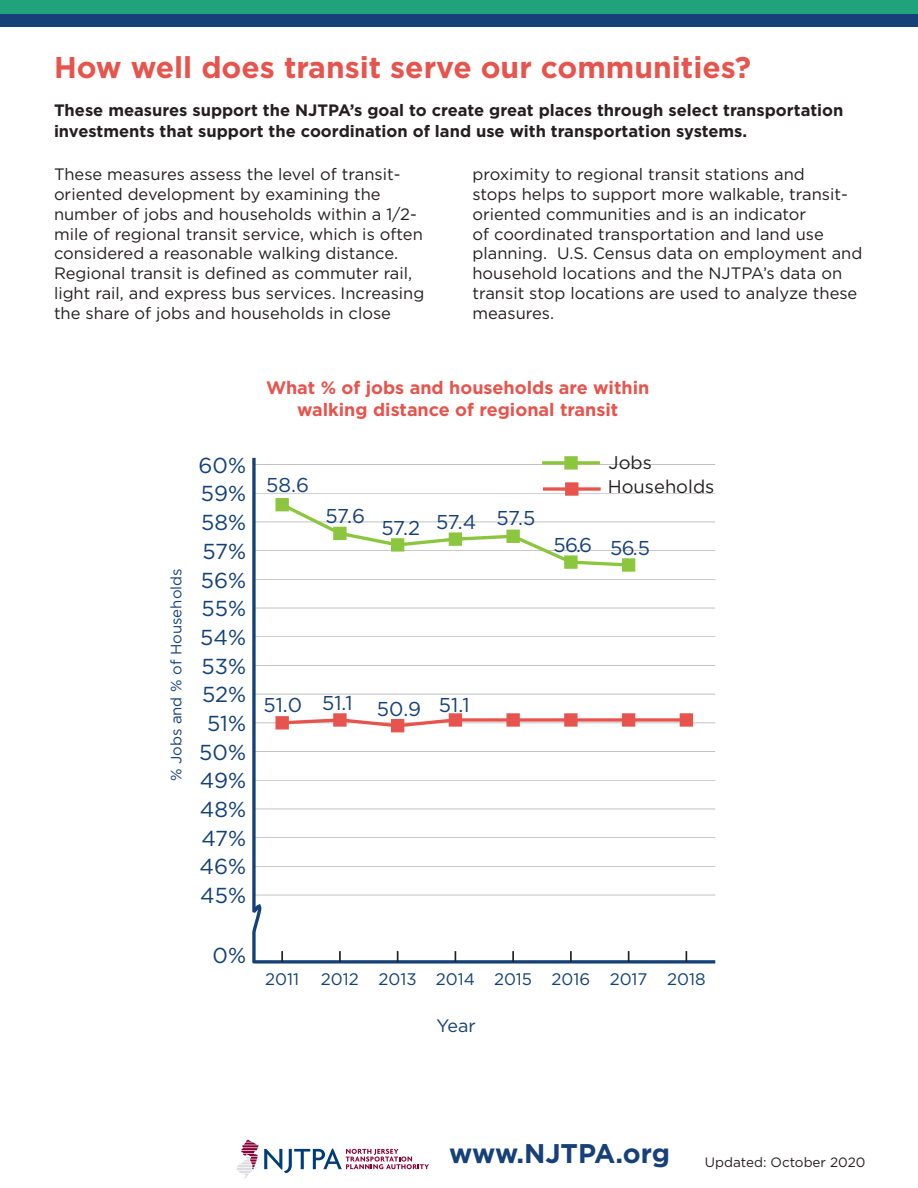
<style>
.page{position:relative;width:918px;height:1188px;background:#fff}
.page>*{position:absolute;margin:0;border:0;box-sizing:border-box;transform-origin:0 0}
.t1{font:700 30px "Gotham";color:#e6544d}
.t2{font:700 27px "Gotham";letter-spacing:-.005em;color:#164077}
.t3{font:21.6px "Gotham";color:#144177}
.t4{font:20.1px "Gotham";letter-spacing:-.03em;color:#164077}
.t5{font:18.45px "Gotham";color:#231f20}
.Graph_Title{font:700 18px/21.6px "Gotham";color:#e6544d;text-align:center}
.legend_Title{font:18px "Gotham";color:#164077}
.t6{font:16.65px "Gotham";color:#144177}
.Body_Font{font:16.5px/19.8px "Gotham";color:#231f20}
.Body_Font-2{font:700 16.5px/21px "Gotham";color:#231f20}
.legend_Title-2{font:15px "Gotham";color:#164077}
.t7{font:13.5px "Gotham";color:#231f20}
</style>
<div class="page">
<div style="left:0;top:14px;width:918px;height:12px;background:#164077"></div>
<div style="left:0;top:0;width:918px;height:14px;background:#20a27c"></div>
<svg style="left:236px;top:1140px;width:193px;height:39px"></svg>
<svg style="left:263px;top:960px;width:452px;height:4px;background:#3a5f8c"></svg>
<svg style="left:281px;top:951px;width:2px;height:11px"></svg>
<svg style="left:339px;top:951px;width:2px;height:11px"></svg>
<svg style="left:512px;top:951px;width:2px;height:11px"></svg>
<svg style="left:570px;top:951px;width:2px;height:11px"></svg>
<hr style="left:253px;top:895px;width:462px;height:1px;background:#808285">
<hr style="left:253px;top:866px;width:462px;height:1px;background:#808285">
<hr style="left:253px;top:837px;width:462px;height:1px;background:#808285">
<hr style="left:253px;top:809px;width:462px;height:1px;background:#808285">
<hr style="left:253px;top:780px;width:462px;height:1px;background:#808285">
<hr style="left:253px;top:751px;width:462px;height:1px;background:#808285">
<hr style="left:253px;top:723px;width:462px;height:1px;background:#808285">
<hr style="left:253px;top:694px;width:462px;height:1px;background:#808285">
<hr style="left:253px;top:665px;width:462px;height:1px;background:#808285">
<hr style="left:253px;top:637px;width:462px;height:1px;background:#808285">
<hr style="left:253px;top:608px;width:462px;height:1px;background:#808285">
<hr style="left:253px;top:579px;width:462px;height:1px;background:#808285">
<hr style="left:253px;top:550px;width:462px;height:1px;background:#808285">
<hr style="left:253px;top:522px;width:462px;height:1px;background:#808285">
<hr style="left:253px;top:493px;width:462px;height:1px;background:#808285">
<hr style="left:253px;top:464px;width:462px;height:1px;background:#808285">
<svg style="left:543px;top:487px;width:58px;height:4px"></svg>
<svg style="left:289px;top:716px;width:160px;height:13px"></svg>
<svg style="left:462px;top:718px;width:44px;height:4px"></svg>
<svg style="left:520px;top:718px;width:44px;height:4px"></svg>
<svg style="left:578px;top:718px;width:44px;height:4px"></svg>
<svg style="left:635px;top:718px;width:45px;height:4px"></svg>
<svg style="left:542px;top:461px;width:58px;height:4px"></svg>
<svg style="left:278px;top:506px;width:354px;height:61px"></svg>
<div style="left:567px;top:484px;width:10px;height:10px;background:#e6544d"></div>
<div style="left:565px;top:482px;width:13px;height:14px;border:3px solid #e6544d"></div>
<div style="left:277px;top:718px;width:10px;height:10px;background:#e6544d"></div>
<div style="left:275px;top:716px;width:14px;height:14px;border:3px solid #e6544d"></div>
<div style="left:335px;top:715px;width:10px;height:10px;background:#e6544d"></div>
<div style="left:333px;top:713px;width:14px;height:14px;border:3px solid #e6544d"></div>
<div style="left:393px;top:721px;width:10px;height:10px;background:#e6544d"></div>
<div style="left:391px;top:719px;width:13px;height:13px;border:3px solid #e6544d"></div>
<div style="left:450px;top:715px;width:10px;height:10px;background:#e6544d"></div>
<div style="left:449px;top:713px;width:13px;height:14px;border:3px solid #e6544d"></div>
<div style="left:508px;top:715px;width:10px;height:10px;background:#e6544d"></div>
<div style="left:506px;top:713px;width:14px;height:14px;border:3px solid #e6544d"></div>
<div style="left:566px;top:715px;width:10px;height:10px;background:#e6544d"></div>
<div style="left:564px;top:713px;width:14px;height:14px;border:3px solid #e6544d"></div>
<div style="left:624px;top:715px;width:10px;height:10px;background:#e6544d"></div>
<div style="left:622px;top:713px;width:13px;height:14px;border:3px solid #e6544d"></div>
<div style="left:681px;top:715px;width:10px;height:10px;background:#e6544d"></div>
<div style="left:680px;top:713px;width:13px;height:14px;border:3px solid #e6544d"></div>
<div style="left:566px;top:458px;width:10px;height:10px;background:#8bc63e"></div>
<div style="left:564px;top:456px;width:14px;height:14px;border:3px solid #8bc63e"></div>
<div style="left:277px;top:500px;width:10px;height:10px;background:#8bc63e"></div>
<div style="left:275px;top:498px;width:14px;height:13px;border:3px solid #8bc63e"></div>
<div style="left:335px;top:528px;width:10px;height:10px;background:#8bc63e"></div>
<div style="left:333px;top:527px;width:14px;height:13px;border:3px solid #8bc63e"></div>
<div style="left:393px;top:540px;width:10px;height:10px;background:#8bc63e"></div>
<div style="left:391px;top:538px;width:13px;height:14px;border:3px solid #8bc63e"></div>
<div style="left:450px;top:534px;width:10px;height:10px;background:#8bc63e"></div>
<div style="left:449px;top:532px;width:13px;height:14px;border:3px solid #8bc63e"></div>
<div style="left:508px;top:531px;width:10px;height:10px;background:#8bc63e"></div>
<div style="left:506px;top:530px;width:14px;height:13px;border:3px solid #8bc63e"></div>
<div style="left:566px;top:557px;width:10px;height:10px;background:#8bc63e"></div>
<div style="left:564px;top:555px;width:14px;height:14px;border:3px solid #8bc63e"></div>
<div style="left:624px;top:560px;width:10px;height:10px;background:#8bc63e"></div>
<div style="left:622px;top:558px;width:13px;height:14px;border:3px solid #8bc63e"></div>
<svg style="left:252px;top:457px;width:11px;height:507px"></svg>
<p class="t1" style="left:54px;top:47px;width:699px">How well does transit serve our communities?</p>
<p class="Body_Font-2" style="left:54px;top:100px;width:791px">These measures support the NJTPA’s goal to create great places through select transportation investments that support the coordination of land use with transportation systems.</p>
<p class="Body_Font" style="left:54px;top:164px;width:372px">These measures assess the level of transit&shy;oriented development by examining the number of jobs and households within a 1/2- mile of regional transit service, which is often considered a reasonable walking distance.<br>Regional transit is defined as commuter rail, light rail, and express bus services. Increasing the share of jobs and households in close</p>
<p class="Body_Font" style="left:472px;top:164px;width:391px">proximity to regional transit stations and<br>stops helps to support more walkable, transit&shy;oriented communities and is an indicator<br>of coordinated transportation and land use planning. U.S. Census data on employment and household locations and the NJTPA’s data on transit stop locations are used to analyze these measures.</p>
<p class="legend_Title-2" style="left:167px;top:781px;width:215px;rotate:-90deg">% Jobs and % of Households</p>
<p class="t3" style="left:199px;top:451px;width:49px">60%</p>
<p class="t3" style="left:201px;top:480px;width:47px">59%</p>
<p class="t3" style="left:201px;top:509px;width:46px">58%</p>
<p class="t3" style="left:203px;top:537px;width:45px">57%</p>
<p class="t3" style="left:201px;top:566px;width:47px">56%</p>
<p class="t3" style="left:202px;top:595px;width:46px">55%</p>
<p class="t3" style="left:200px;top:623px;width:47px">54%</p>
<p class="t3" style="left:202px;top:652px;width:46px">53%</p>
<p class="t3" style="left:202px;top:681px;width:46px">52%</p>
<p class="t3" style="left:207px;top:710px;width:41px">51%</p>
<p class="t3" style="left:199px;top:738px;width:48px">50%</p>
<p class="t3" style="left:200px;top:767px;width:48px">49%</p>
<p class="t3" style="left:200px;top:796px;width:48px">48%</p>
<p class="t3" style="left:201px;top:824px;width:46px">47%</p>
<p class="t3" style="left:199px;top:853px;width:48px">46%</p>
<p class="t3" style="left:200px;top:882px;width:47px">45%</p>
<p class="t3" style="left:213px;top:941px;width:35px">0%</p>
<p class="Graph_Title" style="left:266px;top:377px;width:385px">What % of jobs and households are within walking distance of regional transit</p>
<p class="t4" style="left:266px;top:472px;width:44px">58.6</p>
<p class="t4" style="left:326px;top:503px;width:41px">57.6</p>
<p class="t4" style="left:382px;top:509px;width:155px">57.2 57.4 57.5</p>
<p class="t5" style="left:609px;top:450px;width:45px">Jobs</p>
<p class="t5" style="left:608px;top:474px;width:108px">Households</p>
<p class="t4" style="left:554px;top:533px;width:98px">56.6 56.5</p>
<p class="t4" style="left:263px;top:692px;width:40px">51.0</p>
<p class="t4" style="left:322px;top:692px;width:149px">51.1 50.9 51.1</p>
<p class="t6" style="left:265px;top:968px;width:35px">2011</p>
<p class="t6" style="left:321px;top:968px;width:386px">2012 2013 2014 2015 2016 2017 2018</p>
<p class="legend_Title" style="left:436px;top:1014px;width:41px">Year</p>
<h2 class="t2" style="left:449px;top:1136px;width:222px">www.NJTPA.org</h2>
<p class="t7" style="left:705px;top:1154px;width:162px">Updated: October 2020</p>
</div>
